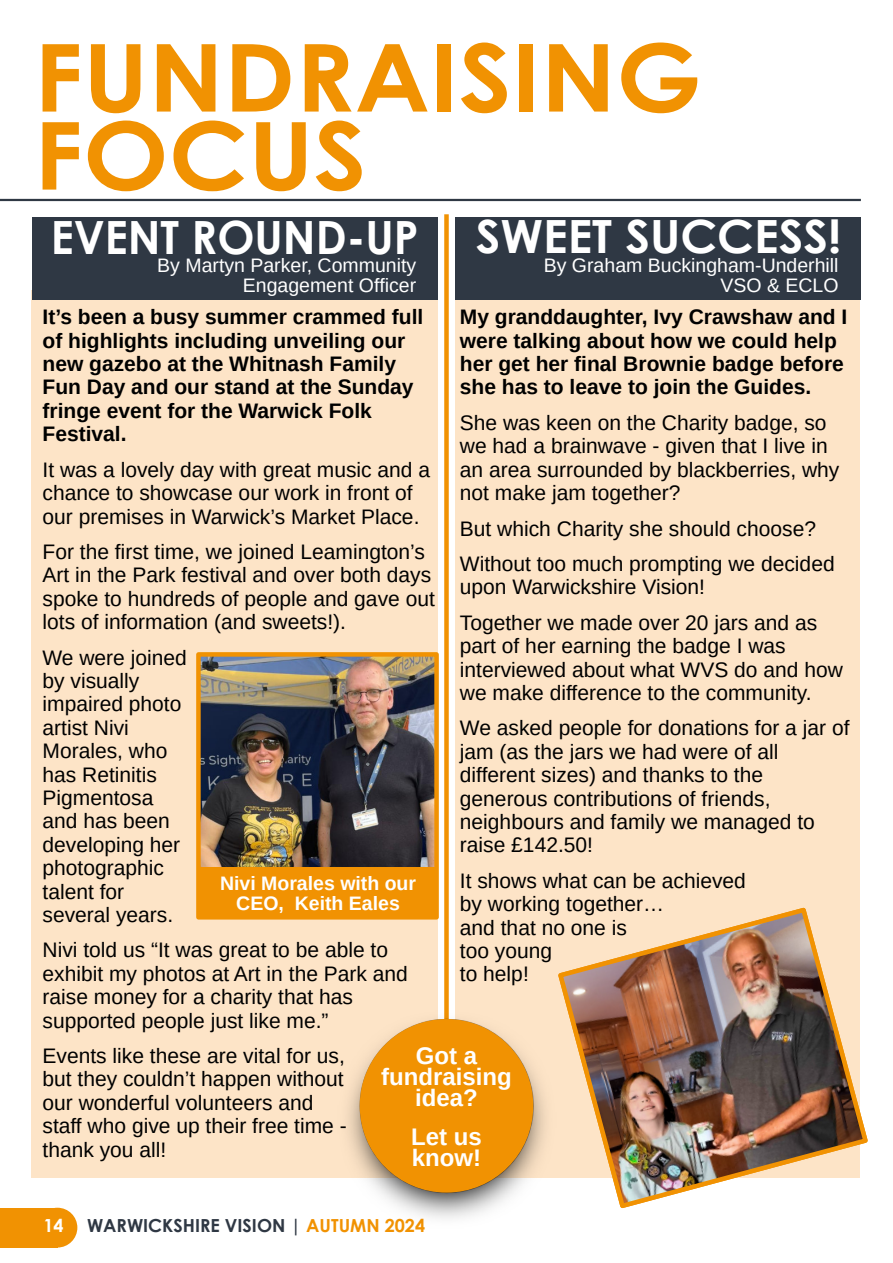
<style>
.page{position:relative;width:893px;height:1263px;background:#fff}
.page>*{position:absolute;margin:0;border:0;box-sizing:border-box;transform-origin:0 0}
.t1{font:700 93.75px/78px "Century Gothic";color:#f19202;scale:1.09 1}
.t2{font:700 45.9px "Century Gothic";color:#fff}
.t3{font:700 24px/21px "Arimo";color:#fff;text-align:center}
.t4{font:21px/23.4px "Arimo";color:#000}
.t5{font:700 21px/23.4px "Arimo";color:#000}
.t6{font:19.5px/20.1px "Arimo";color:#fff;text-align:right}
.t7{font:700 19.5px/20.1px "Arimo";color:#fff;text-align:center}
.t8{font:700 18px "Century Gothic";color:#2f3844}
.t9{font:700 18px "Century Gothic";color:#fff}
.s1{color:#f19202}
</style>
<div class="page">
<hr style="left:892px;top:0;width:1px;height:1263px;background:#fde4c7">
<div style="left:38px;top:1208px;width:39px;height:39px;background:#f19202;border-radius:50%"></div>
<div style="left:0;top:1208px;width:57px;height:39px;background:#f19202"></div>
<div style="left:32px;top:290px;width:406px;height:888px;background:#fde4c7"></div>
<hr style="left:0;top:199px;width:860px;height:2px;background:#2f3844">
<div style="left:455px;top:290px;width:405px;height:888px;background:#fde4c7"></div>
<img style="left:201px;top:657px;width:233px;height:210px">
<div style="left:196px;top:652px;width:243px;height:267px;border:4px solid #f19202"></div>
<img style="left:558px;top:907px;width:310px;height:302px">
<div style="left:444px;top:217px;width:5px;height:961px;background:#f19202"></div>
<div style="left:33px;top:217px;width:405px;height:82px;background:#2f3844"></div>
<div style="left:455px;top:217px;width:405px;height:82px;background:#2f3844"></div>
<div style="left:198px;top:867px;width:239px;height:50px;background:#f19202"></div>
<img style="left:348px;top:1010px;width:198px;height:209px">
<div style="left:360px;top:1019px;width:173px;height:173px;background:#f19202;border-radius:50%"></div>
<h1 class="t1" style="left:34px;top:47px;width:614px">FUNDRAISING<br>FOCUS</h1>
<h2 class="t2" style="left:51px;top:219px;width:792px">EVENT ROUND-UP SWEET SUCCESS!</h2>
<p class="t6" style="left:157px;top:256px;width:260px">By Martyn Parker, Community<br>Engagement Officer</p>
<p class="t6" style="left:544px;top:257px;width:296px">By Graham Buckingham-Underhill<br>VSO &amp; ECLO</p>
<p class="t5" style="left:43px;top:307px;width:382px">It’s been a busy summer crammed full of highlights including unveiling our new gazebo at the Whitnash Family<br>Fun Day and our stand at the Sunday fringe event for the Warwick Folk<br>Festival.</p>
<p class="t4" style="left:43px;top:460px;width:389px">It was a lovely day with great music and a chance to showcase our work in front of our premises in Warwick’s Market Place.</p>
<p class="t4" style="left:43px;top:542px;width:394px">For the first time, we joined Leamington’s Art in the Park festival and over both days spoke to hundreds of people and gave out lots of information (and sweets!).</p>
<p class="t4" style="left:43px;top:647px;width:146px">We were joined by visually impaired photo artist Nivi<br>Morales, who has Retinitis<br>Pigmentosa and has been developing her photographic talent for several years.</p>
<p class="t4" style="left:43px;top:940px;width:367px">Nivi told us “It was great to be able to exhibit my photos at Art in the Park and raise money for a charity that has supported people just like me.”</p>
<p class="t4" style="left:43px;top:1046px;width:306px">Events like these are vital for us, but they couldn’t happen without our wonderful volunteers and staff who give up their free time - thank you all!</p>
<p class="t5" style="left:460px;top:307px;width:389px">My granddaughter, Ivy Crawshaw and I were talking about how we could help her get her final Brownie badge before she has to leave to join the Guides.</p>
<p class="t4" style="left:460px;top:413px;width:381px">She was keen on the Charity badge, so we had a brainwave - given that I live in an area surrounded by blackberries, why not make jam together?</p>
<p class="t4" style="left:460px;top:512px;width:376px;line-height:35.4px">But which Charity she should choose?<br>Without too much prompting we decided</p>
<p class="t4" style="left:460px;top:571px;width:359px;line-height:35.4px">upon Warwickshire Vision!<br>Together we made over 20 jars and as</p>
<p class="t4" style="left:460px;top:636px;width:384px">part of her earning the badge I was interviewed about what WVS do and how we make difference to the community.</p>
<p class="t4" style="left:460px;top:718px;width:391px">We asked people for donations for a jar of jam (as the jars we had were of all different sizes) and thanks to the generous contributions of friends, neighbours and family we managed to raise £142.50!</p>
<p class="t4" style="left:460px;top:871px;width:288px">It shows what can be achieved by working together…<br>and that no one is<br>too young<br>to help!</p>
<p class="t7" style="left:220px;top:875px;width:198px">Nivi Morales with our<br>CEO, Keith Eales</p>
<p class="t3" style="left:381px;top:1047px;width:132px">Got a fundraising idea?</p>
<p class="t3" style="left:411px;top:1128px;width:72px;text-align:left">Let us know!</p>
<p class="t9" style="left:44px;top:1218px;width:22px">14</p>
<p class="t8" style="left:87px;top:1218px;width:339px">WARWICKSHIRE VISION | <span class="s1">AUTUMN 2024</span></p>
</div>
